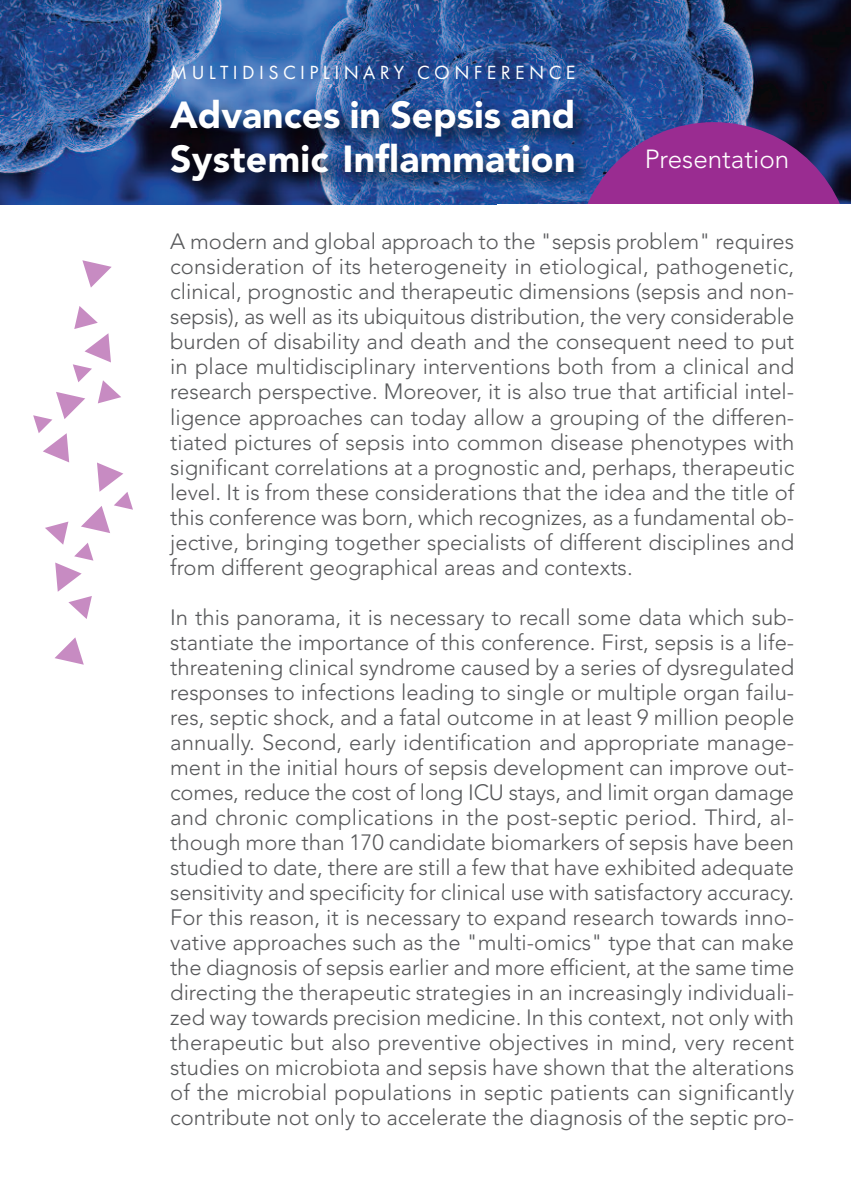
<style>
.page{position:relative;width:851px;height:1191px;background:#fff}
.page>*{position:absolute;margin:0;border:0;box-sizing:border-box;transform-origin:0 0}
.t1{font:900 37.4px/43.4px "Avenir";letter-spacing:.005em;color:#fff}
.t2{font:300 26px "Avenir";color:#fff}
.t3{font:300 22px/25px "Avenir";color:#57585a;text-align:justify}
.t4{font:19.8px "Futura PT";letter-spacing:.225em;color:#fff}
</style>
<div class="page">
<img style="left:0;top:0;width:850px;height:204px">
<div style="left:575px;top:122px;width:275px;height:276px;background:#9a2c91;border-radius:50%"></div>
<div style="left:497px;top:204px;width:353px;height:208px;background:#fff"></div>
<svg style="left:55px;top:637px;width:29px;height:27px"></svg>
<svg style="left:82px;top:260px;width:30px;height:28px"></svg>
<svg style="left:33px;top:306px;width:100px;height:313px"></svg>
<img style="left:85px;top:74px;width:591px;height:131px">
<p class="t4" style="left:170px;top:65px;width:407px">MULTIDISCIPLINARY CONFERENCE</p>
<h1 class="t1" style="left:170px;top:92px;width:407px">Advances in Sepsis and<br>Systemic Inflammation</h1>
<p class="t2" style="left:644px;top:144px;width:146px">Presentation</p>
<p class="t3" style="left:170px;top:229px;width:625px">A modern and global approach to the "sepsis problem" requires consideration of its heterogeneity in etiological, pathogenetic, clinical, prognostic and therapeutic dimensions (sepsis and non&shy;sepsis), as well as its ubiquitous distribution, the very considerable burden of disability and death and the consequent need to put in place multidisciplinary interventions both from a clinical and research perspective. Moreover, it is also true that artificial intel&shy;ligence approaches can today allow a grouping of the differen&shy;tiated pictures of sepsis into common disease phenotypes with significant correlations at a prognostic and, perhaps, therapeutic level. It is from these considerations that the idea and the title of this conference was born, which recognizes, as a fundamental ob&shy;jective, bringing together specialists of different disciplines and from different geographical areas and contexts.</p>
<p class="t3" style="left:170px;top:604px;width:625px">In this panorama, it is necessary to recall some data which sub&shy;stantiate the importance of this conference. First, sepsis is a life&shy;threatening clinical syndrome caused by a series of dysregulated responses to infections leading to single or multiple organ failu&shy;res, septic shock, and a fatal outcome in at least 9 million people annually. Second, early identification and appropriate manage&shy;ment in the initial hours of sepsis development can improve out&shy;comes, reduce the cost of long ICU stays, and limit organ damage and chronic complications in the post-septic period. Third, al&shy;though more than 170 candidate biomarkers of sepsis have been studied to date, there are still a few that have exhibited adequate sensitivity and specificity for clinical use with satisfactory accuracy.<br>For this reason, it is necessary to expand research towards inno&shy;vative approaches such as the "multi-omics" type that can make the diagnosis of sepsis earlier and more efficient, at the same time directing the therapeutic strategies in an increasingly individuali&shy;zed way towards precision medicine. In this context, not only with therapeutic but also preventive objectives in mind, very recent studies on microbiota and sepsis have shown that the alterations of the microbial populations in septic patients can significantly contribute not only to accelerate the diagnosis of the septic pro-</p>
</div>
